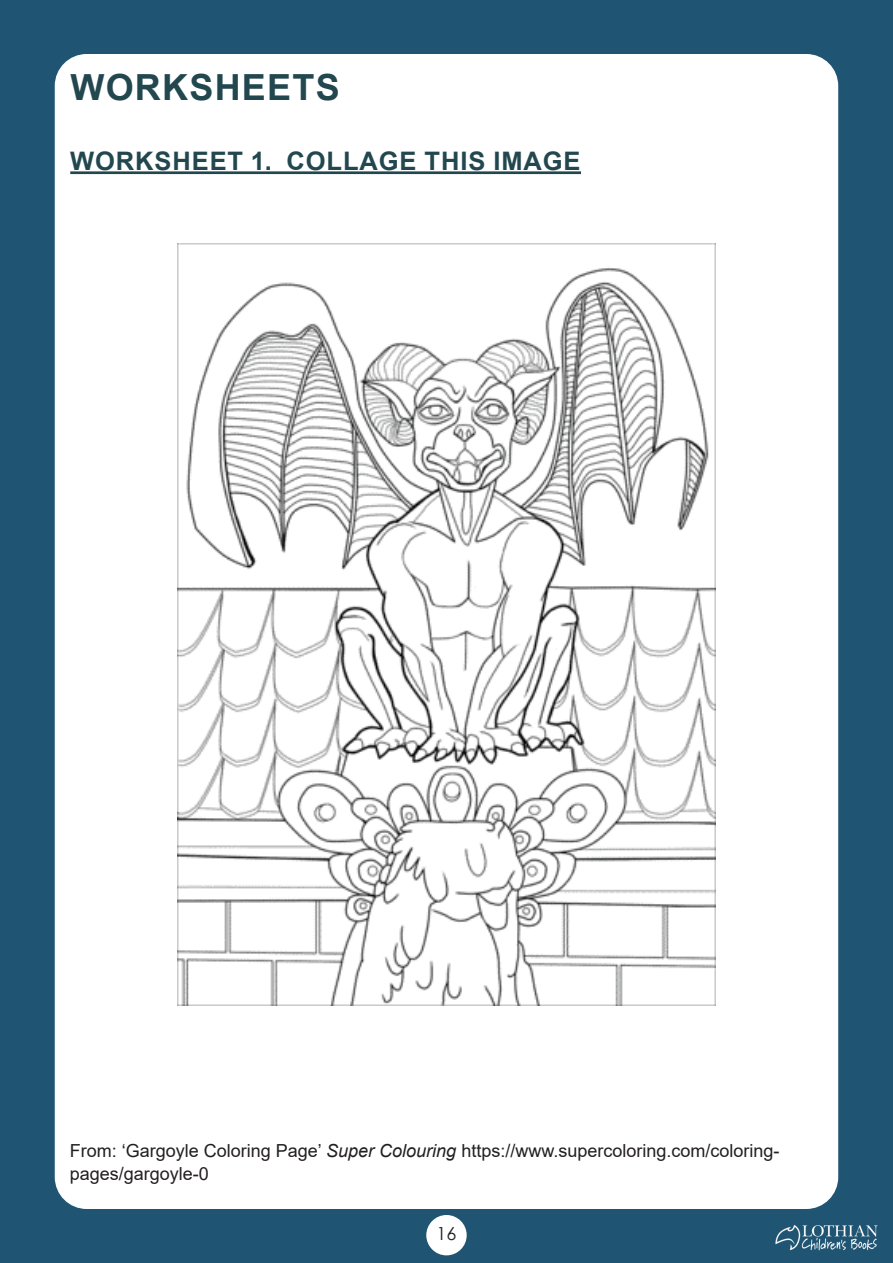
<style>
.page{position:relative;width:893px;height:1263px;background:#1f5472}
.page>*{position:absolute;margin:0;border:0;box-sizing:border-box;transform-origin:0 0}
.t1{font:700 36px "Arial";letter-spacing:.035em;color:#22474f}
.t2{font:700 25.5px "Arial";letter-spacing:.035em;color:#22474f}
.t3{font:18px/23.1px "Arial";color:#231f20}
.t4{font:18px "Century Gothic";color:#231f20}
.s1{font-style:italic}
</style>
<div class="page">
<div style="left:55px;top:54px;width:783px;height:1155px;background:#fff;border-radius:32px"></div>
<div style="left:426px;top:1215px;width:41px;height:40px;background:#fff;border-radius:50%"></div>
<img style="left:774px;top:1216px;width:105px;height:45px">
<hr style="left:70px;top:171px;width:511px;height:3px;background:#22474f">
<img style="left:178px;top:244px;width:537px;height:761px">
<h1 class="t1" style="left:70px;top:62px;width:271px">WORKSHEETS</h1>
<h2 class="t2" style="left:70px;top:143px;width:512px">WORKSHEET 1. COLLAGE THIS IMAGE</h2>
<p class="t3" style="left:70px;top:1139px;width:711px">From: ‘Gargoyle Coloring Page’ <span class="s1">Super Colouring</span> https://www.supercoloring.com/coloring&shy;pages/gargoyle-0</p>
<p class="t4" style="left:436px;top:1221px;width:21px">16</p>
</div>
